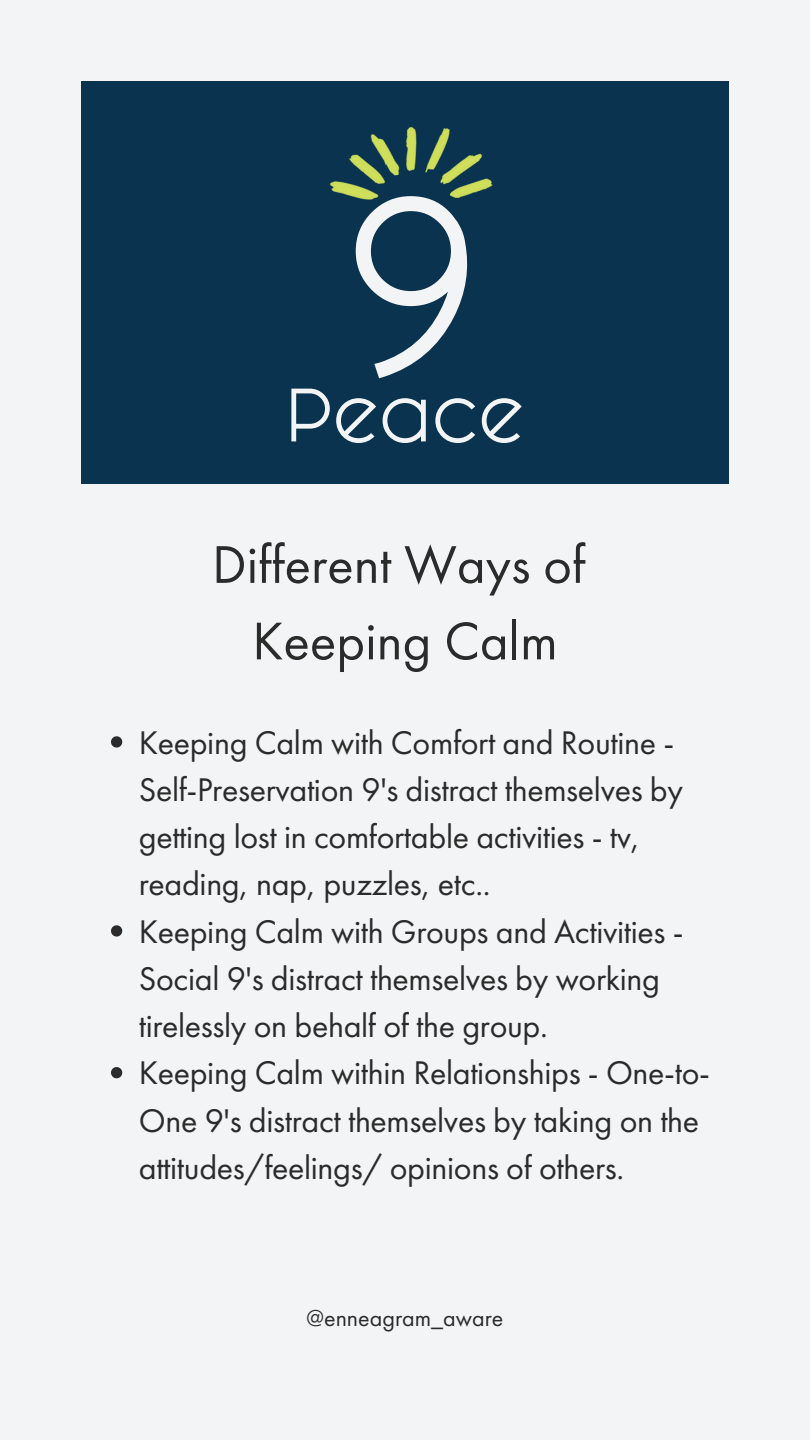
<style>
.page{position:relative;width:810px;height:1440px;background:#f3f4f5}
.page>*{position:absolute;margin:0;border:0;box-sizing:border-box;transform-origin:0 0}
.t1{font:200px "Fashion Fetish";color:#f3f4f5}
.t2{font:64px "Fashion Fetish";color:#f3f4f5}
.t3{font:55px/76.5px "Futura PT";color:#2a2b2a;text-align:center}
.t4{font:34px/47.2px "Futura PT";letter-spacing:-.01em;color:#2a2b2a}
.t5{font:24px "Futura PT";color:#2a2b2a}
</style>
<div class="page">
<div style="left:81px;top:81px;width:648px;height:402px;background:#09334f"></div>
<svg style="left:111px;top:736px;width:11px;height:12px"></svg>
<svg style="left:111px;top:925px;width:11px;height:12px"></svg>
<svg style="left:111px;top:1067px;width:11px;height:11px"></svg>
<img style="left:330px;top:127px;width:163px;height:73px">
<p class="t1" style="left:344px;top:246px;width:136px">9</p>
<p class="t2" style="left:285px;top:403px;width:241px">Peace</p>
<p class="t3" style="left:212px;top:526px;width:375px">Different Ways of<br>Keeping Calm</p>
<p class="t4" style="left:139px;top:718px;width:546px">Keeping Calm with Comfort and Routine - Self-Preservation 9's distract themselves by getting lost in comfortable activities - tv, reading, nap, puzzles, etc..</p>
<h1 class="t4" style="left:139px;top:907px;width:546px">Keeping Calm with Groups and Activities -<br>Social 9's distract themselves by working tirelessly on behalf of the group.</h1>
<h2 class="t4" style="left:139px;top:1049px;width:573px">Keeping Calm within Relationships - One-to-<br>One 9's distract themselves by taking on the attitudes/feelings/ opinions of others.</h2>
<p class="t5" style="left:307px;top:1302px;width:198px">@enneagram_aware</p>
</div>
